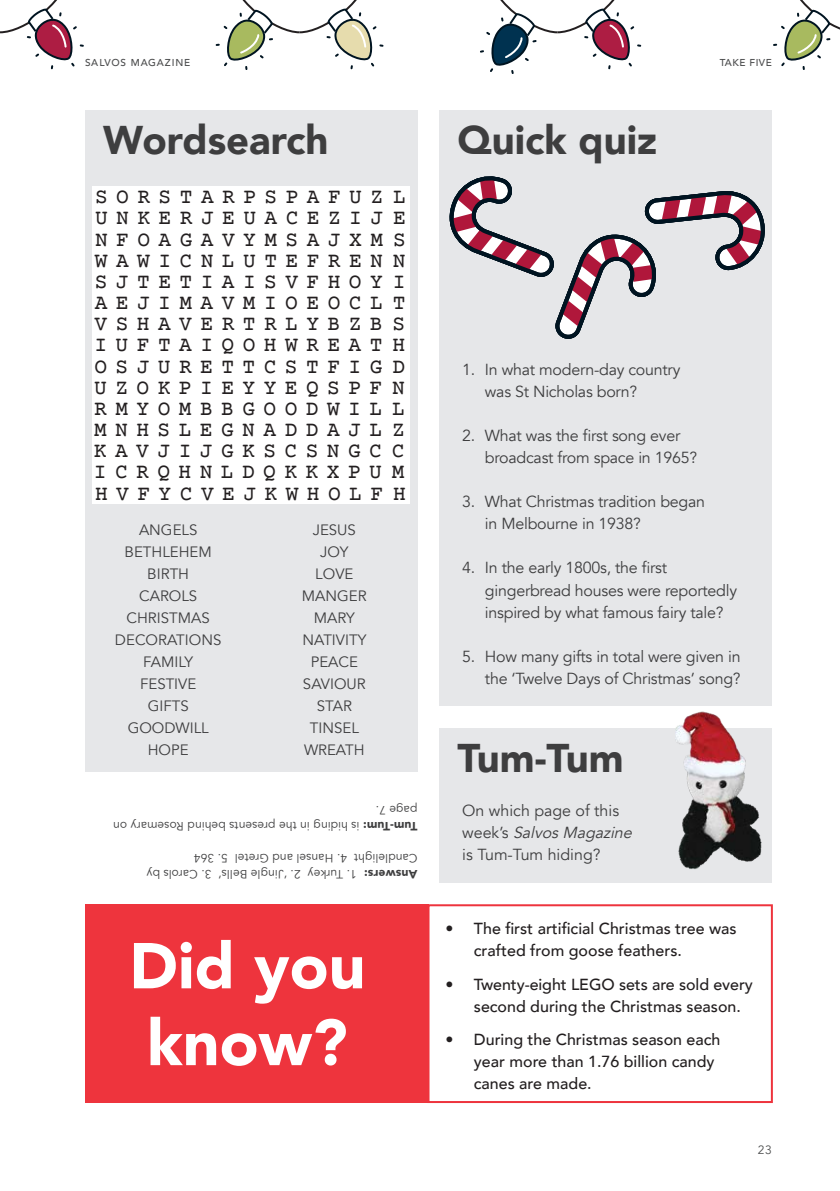
<style>
.page{position:relative;width:840px;height:1191px;background:#fff}
.page>*{position:absolute;margin:0;border:0;box-sizing:border-box;transform-origin:0 0}
.Trivia_Headings{font:900 64px/76.8px "Avenir";color:#fff}
.Trivia_Headings-2{font:900 40px "Avenir";color:#3e3e3f}
.t1{font:21.2px/21.2px "Courier Prime";color:#231f20;text-align:justify}
.Body_-_Trivia_pag{font:16px/22px "Avenir";letter-spacing:-.015em;color:#3e3e3f}
.t2{font:500 16px/22px "Avenir";color:#231f20}
.Body_-_Trivia_pag-2{font:15px/22px "Avenir";color:#3e3e3f;text-align:center}
.Quiz_Answers{font:12px/16px "Avenir";letter-spacing:.01em;color:#3e3e3f}
.t3{font:12px "Avenir";color:#4b4c4d}
.Page_name_-_Right{font:500 10px "Avenir";letter-spacing:.08em;color:#4b4c4d}
.Page_name_-_Right-2{font:500 10px "Avenir";letter-spacing:.06em;color:#4b4c4d}
.s1{font-weight:900}
.s2{font-style:italic}
</style>
<div class="page">
<div style="left:85px;top:904px;width:343px;height:199px;background:#ee343d"></div>
<div style="left:427px;top:904px;width:345px;height:199px;border:2px solid #ee343d"></div>
<div style="left:85px;top:110px;width:332px;height:662px;background:#e6e7e9"></div>
<div style="left:439px;top:110px;width:332px;height:596px;background:#e6e7e9"></div>
<div style="left:439px;top:728px;width:332px;height:154px;background:#e6e7e9"></div>
<img style="left:675px;top:711px;width:87px;height:158px">
<div style="left:92px;top:186px;width:318px;height:318px;background:#fff"></div>
<svg style="left:449px;top:162px;width:323px;height:178px"></svg>
<svg style="left:0;top:0;width:84px;height:70px"></svg>
<svg style="left:215px;top:0;width:169px;height:70px"></svg>
<svg style="left:480px;top:0;width:162px;height:74px"></svg>
<svg style="left:773px;top:0;width:66px;height:70px"></svg>
<p class="Page_name_-_Right" style="left:85px;top:54px;width:107px">SALVOS MAGAZINE</p>
<p class="Trivia_Headings-2" style="left:103px;top:106px;width:227px">Wordsearch</p>
<p class="Trivia_Headings-2" style="left:457px;top:106px;width:201px">Quick quiz</p>
<p class="Page_name_-_Right-2" style="left:719px;top:54px;width:54px">TAKE FIVE</p>
<p class="t1" style="left:94px;top:188px;width:313px">S O R S T A R P S P A F U Z L U N K E R J E U A C E Z I J E N F O A G A V Y M S A J X M S W A W I C N L U T E F R E N N S J T E T I A I S V F H O Y I A E J I M A V M I O E O C L T V S H A V E R T R L Y B Z B S I U F T A I Q O H W R E A T H O S J U R E T T C S T F I G D U Z O K P I E Y Y E Q S P F N R M Y O M B B G O O D W I L L M N H S L E G N A D D A J L Z K A V J I J G K S C S N G C C I C R Q H N L D Q K K X P U M H V F Y C V E J K W H O L F H</p>
<p class="Body_-_Trivia_pag-2" style="left:139px;top:519px;width:60px">ANGELS</p>
<p class="Body_-_Trivia_pag-2" style="left:124px;top:541px;width:89px">BETHLEHEM</p>
<p class="Body_-_Trivia_pag-2" style="left:147px;top:563px;width:43px">BIRTH</p>
<p class="Body_-_Trivia_pag-2" style="left:139px;top:585px;width:60px">CAROLS</p>
<p class="Body_-_Trivia_pag-2" style="left:126px;top:607px;width:85px">CHRISTMAS</p>
<p class="Body_-_Trivia_pag-2" style="left:115px;top:629px;width:108px">DECORATIONS</p>
<p class="Body_-_Trivia_pag-2" style="left:143px;top:651px;width:51px">FAMILY</p>
<p class="Body_-_Trivia_pag-2" style="left:140px;top:673px;width:58px">FESTIVE</p>
<p class="Body_-_Trivia_pag-2" style="left:148px;top:695px;width:42px">GIFTS</p>
<p class="Body_-_Trivia_pag-2" style="left:128px;top:717px;width:82px">GOODWILL</p>
<p class="Body_-_Trivia_pag-2" style="left:148px;top:739px;width:42px">HOPE</p>
<p class="Body_-_Trivia_pag-2" style="left:302px;top:519px;width:66px">JESUS<br>JOY<br>LOVE<br>MANGER<br>MARY<br>NATIVITY<br>PEACE<br>SAVIOUR<br>STAR<br>TINSEL<br>WREATH</p>
<p class="Quiz_Answers" style="left:417px;top:834px;width:305px;rotate:-180deg"><span class="s1">Tum-Tum:</span> is hiding in the presents behind Rosemary on page 7.</p>
<p class="Quiz_Answers" style="left:417px;top:882px;width:225px;rotate:-180deg"><span class="s1">Answers:<br></span>Candlelight 4. Hansel and Gretel 5. 364</p>
<p class="Quiz_Answers" style="left:356px;top:882px;width:211px;rotate:-180deg">1. Turkey 2. ‘Jingle Bells’ 3. Carols by</p>
<p class="Trivia_Headings" style="left:129px;top:926px;width:237px">Did you know?</p>
<p class="Body_-_Trivia_pag" style="left:484px;top:359px;width:197px;text-indent:-23px">1. In what modern-day country was St Nicholas born?</p>
<p class="Body_-_Trivia_pag" style="left:484px;top:425px;width:213px;text-indent:-23px">2. What was the first song ever broadcast from space in 1965?</p>
<p class="Body_-_Trivia_pag" style="left:484px;top:491px;width:221px;text-indent:-23px">3. What Christmas tradition began in Melbourne in 1938?</p>
<p class="Body_-_Trivia_pag" style="left:484px;top:557px;width:253px;text-indent:-23px">4. In the early 1800s, the first gingerbread houses were reportedly inspired by what famous fairy tale?</p>
<p class="Body_-_Trivia_pag" style="left:462px;top:645px;width:280px;text-align:right">5. How many gifts in total were given in the ‘Twelve Days of Christmas’ song?</p>
<p class="Trivia_Headings-2" style="left:457px;top:723px;width:167px">Tum-Tum</p>
<p class="Body_-_Trivia_pag" style="left:462px;top:800px;width:175px">On which page of this<br>w e e k ’s <span class="s2">SalvosMagazine </span>is Tum-Tum hiding?</p>
<p class="t2" style="left:473px;top:916px;width:264px;text-indent:-28px">• The first artificial Christmas tree was crafted from goose feathers.</p>
<p class="t2" style="left:473px;top:972px;width:280px;text-indent:-28px">• Twenty-eight LEGO sets are sold every second during the Christmas season.</p>
<p class="t2" style="left:473px;top:1027px;width:248px;text-indent:-28px">• During the Christmas season each year more than 1.76 billion candy canes are made.</p>
<p class="t3" style="left:757px;top:1142px;width:16px">23</p>
</div>
